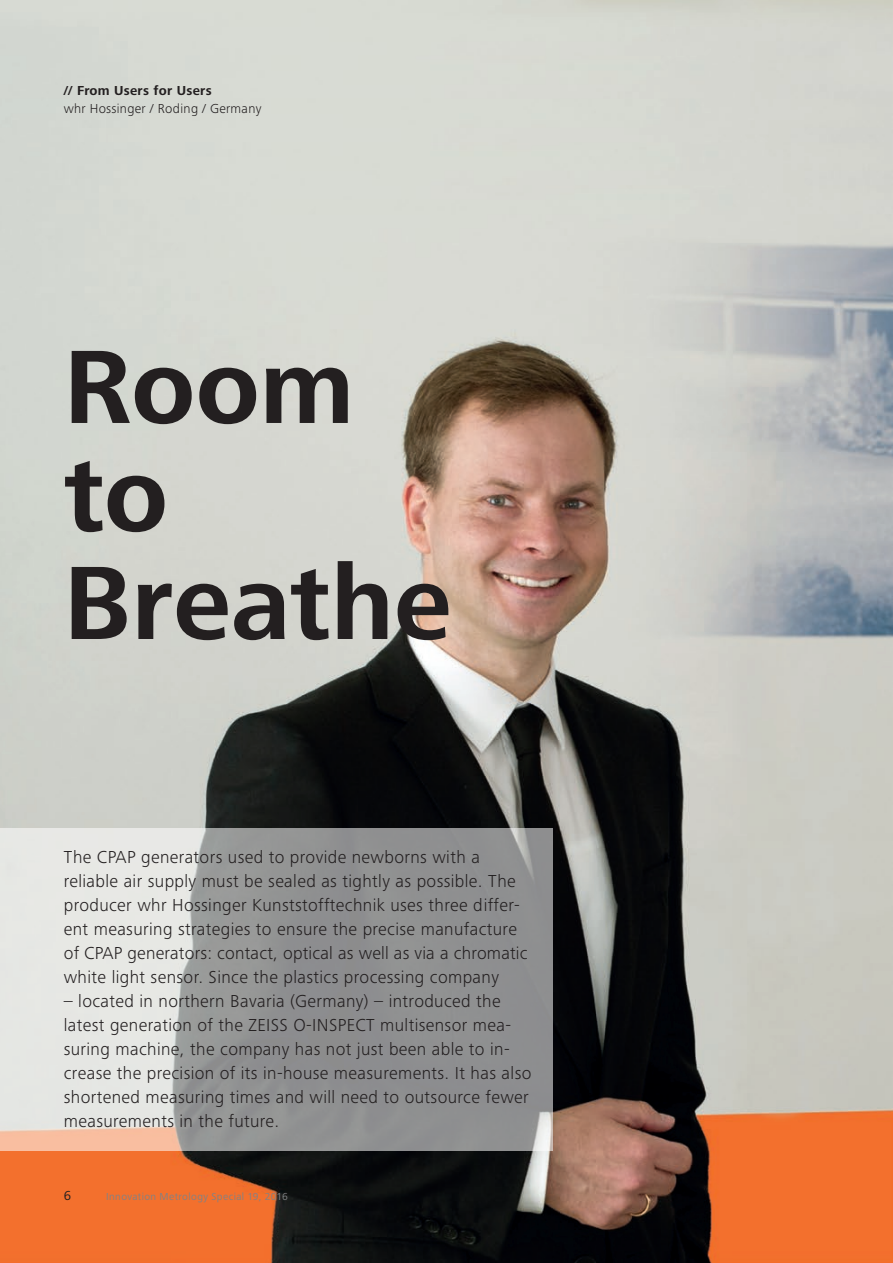
<style>
.page{position:relative;width:893px;height:1263px;background:#fff}
.page>*{position:absolute;margin:0;border:0;box-sizing:border-box;transform-origin:0 0}
.t1{font:700 108px/108px "Zeiss Frutiger Next Pro";color:#231f20}
.t2{font:300 18px/24px "Zeiss Frutiger Next Pro";letter-spacing:.02em;color:#231f20}
.t3{font:300 13.5px "Zeiss Frutiger Next Pro";letter-spacing:.02em;color:#231f20}
.t4{font:700 13.5px "Zeiss Frutiger Next Pro";letter-spacing:.02em;color:#231f20}
.t5{font:13.5px "Zeiss Frutiger Next Pro";color:#231f20}
.t6{font:10.5px "Zeiss Frutiger Next Pro";letter-spacing:.035em;color:#808285}
</style>
<div class="page">
<img style="left:0;top:0;width:893px;height:1263px">
<svg style="left:0;top:828px;width:553px;height:322px;background:#adadac"></svg>
<p class="t4" style="left:64px;top:83px;width:149px">// From Users for Users</p>
<p class="t3" style="left:64px;top:101px;width:199px">whr Hossinger / Roding / Germany</p>
<h1 class="t1" style="left:64px;top:333px;width:389px">Room to<br>Breathe</h1>
<p class="t2" style="left:64px;top:845px;width:465px">The CPAP generators used to provide newborns with a reliable air supply must be sealed as tightly as possible. The producer whr Hossinger Kunststofftechnik uses three differ&shy;ent measuring strategies to ensure the precise manufacture of CPAP generators: contact, optical as well as via a chromatic white light sensor. Since the plastics processing company</p>
<p class="t2" style="left:64px;top:989px;width:469px">– located in northern Bavaria (Germany) – introduced the latest generation of the ZEISS O-INSPECT multisensor mea&shy;suring machine, the company has not just been able to in&shy;crease the precision of its in-house measurements. It has also shortened measuring times and will need to outsource fewer measurements in the future.</p>
<p class="t5" style="left:64px;top:1188px;width:9px">6</p>
<p class="t6" style="left:106px;top:1191px;width:183px">Innovation Metrology Special 19, 2016</p>
</div>
